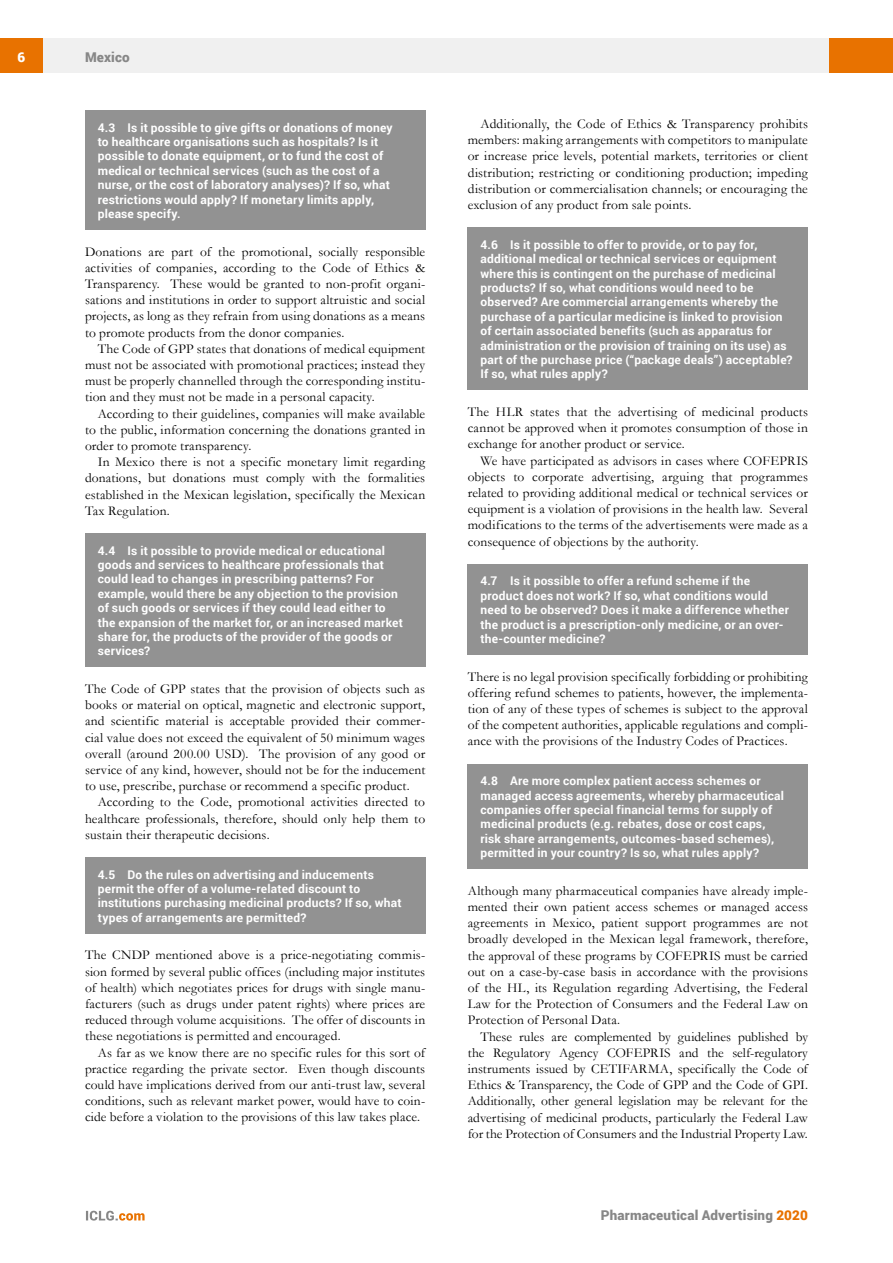
<style>
.page{position:relative;width:893px;height:1263px;background:#fff}
.page>*{position:absolute;margin:0;border:0;box-sizing:border-box;transform-origin:0 0}
.t1{font:13.5px/16.2px "Garamond";letter-spacing:.01em;color:#000;text-align:justify}
.t2{font:900 13.5px "Roboto";letter-spacing:.015em;color:#878787}
.t3{font:900 13.5px "Roboto";color:#fff}
.t4{font:700 12px/14.4px "Roboto";letter-spacing:.015em;color:#fff}
.s1{color:#e87200}
</style>
<div class="page">
<div style="left:43px;top:38px;width:786px;height:34px;background:#f0f0f0"></div>
<div style="left:0;top:38px;width:43px;height:34px;background:#e87200"></div>
<div style="left:829px;top:38px;width:64px;height:34px;background:#e87200"></div>
<svg style="left:86px;top:1211px;width:59px;height:9px"></svg>
<div style="left:468px;top:228px;width:340px;height:162px;background:#929292"></div>
<div style="left:468px;top:564px;width:340px;height:91px;background:#929292"></div>
<div style="left:468px;top:764px;width:340px;height:105px;background:#929292"></div>
<div style="left:85px;top:111px;width:340px;height:119px;background:#929292"></div>
<div style="left:85px;top:534px;width:340px;height:133px;background:#929292"></div>
<div style="left:85px;top:857px;width:340px;height:77px;background:#929292"></div>
<p class="t3" style="left:17px;top:48px;width:9px">6</p>
<p class="t2" style="left:85px;top:48px;width:46px">Mexico</p>
<p class="t4" style="left:98px;top:120px;width:296px">4.3 Is it possible to give gifts or donations of money to healthcare organisations such as hospitals? Is it possible to donate equipment, or to fund the cost of medical or technical services (such as the cost of a nurse, or the cost of laboratory analyses)? If so, what restrictions would apply? If monetary limits apply, please specify.</p>
<p class="t1" style="left:85px;top:243px;width:342px">Donations are part of the promotional, socially responsible activities of companies, according to the Code of Ethics &amp; Transparency. These would be granted to non-profit organi&shy;sations and institutions in order to support altruistic and social projects, as long as they refrain from using donations as a means to promote products from the donor companies.</p>
<p class="t1" style="left:85px;top:340px;width:342px;text-indent:13px">The Code of GPP states that donations of medical equipment must not be associated with promotional practices; instead they must be properly channelled through the corresponding institu&shy;tion and they must not be made in a personal capacity.</p>
<p class="t1" style="left:85px;top:405px;width:342px;text-indent:13px">According to their guidelines, companies will make available to the public, information concerning the donations granted in order to promote transparency.</p>
<p class="t1" style="left:85px;top:453px;width:342px;text-indent:13px">In Mexico there is not a specific monetary limit regarding donations, but donations must comply with the formalities established in the Mexican legislation, specifically the Mexican Tax Regulation.</p>
<p class="t4" style="left:98px;top:543px;width:307px">4.4 Is it possible to provide medical or educational goods and services to healthcare professionals that could lead to changes in prescribing patterns? For example, would there be any objection to the provision of such goods or services if they could lead either to the expansion of the market for, or an increased market share for, the products of the provider of the goods or services?</p>
<p class="t1" style="left:85px;top:680px;width:342px">The Code of GPP states that the provision of objects such as books or material on optical, magnetic and electronic support, and scientific material is acceptable provided their commer&shy;cial value does not exceed the equivalent of 50 minimum wages overall (around 200.00 USD). The provision of any good or service of any kind, however, should not be for the inducement to use, prescribe, purchase or recommend a specific product.</p>
<p class="t1" style="left:85px;top:794px;width:342px;text-indent:13px">According to the Code, promotional activities directed to healthcare professionals, therefore, should only help them to sustain their therapeutic decisions.</p>
<p class="t4" style="left:98px;top:867px;width:305px">4.5 Do the rules on advertising and inducements permit the offer of a volume-related discount to institutions purchasing medicinal products? If so, what types of arrangements are permitted?</p>
<p class="t1" style="left:85px;top:947px;width:342px">The CNDP mentioned above is a price-negotiating commis&shy;sion formed by several public offices (including major institutes of health) which negotiates prices for drugs with single manu&shy;facturers (such as drugs under patent rights) where prices are reduced through volume acquisitions. The offer of discounts in these negotiations is permitted and encouraged.</p>
<p class="t1" style="left:85px;top:1044px;width:342px;text-indent:13px">As far as we know there are no specific rules for this sort of practice regarding the private sector. Even though discounts could have implications derived from our anti-trust law, several conditions, such as relevant market power, would have to coin&shy;cide before a violation to the provisions of this law takes place.</p>
<p class="t1" style="left:468px;top:115px;width:342px;text-indent:13px">Additionally, the Code of Ethics &amp; Transparency prohibits members: making arrangements with competitors to manipulate or increase price levels, potential markets, territories or client distribution; restricting or conditioning production; impeding distribution or commercialisation channels; or encouraging the exclusion of any product from sale points.</p>
<p class="t4" style="left:480px;top:237px;width:314px">4.6 Is it possible to offer to provide, or to pay for, additional medical or technical services or equipment where this is contingent on the purchase of medicinal products? If so, what conditions would need to be observed? Are commercial arrangements whereby the purchase of a particular medicine is linked to provision of certain associated benefits (such as apparatus for administration or the provision of training on its use) as part of the purchase price (“package deals”) acceptable?<br>If so, what rules apply?</p>
<p class="t1" style="left:468px;top:403px;width:342px">The HLR states that the advertising of medicinal products cannot be approved when it promotes consumption of those in exchange for another product or service.</p>
<p class="t1" style="left:468px;top:452px;width:342px;text-indent:13px">We have participated as advisors in cases where COFEPRIS objects to corporate advertising, arguing that programmes related to providing additional medical or technical services or equipment is a violation of provisions in the health law. Several modifications to the terms of the advertisements were made as a consequence of objections by the authority.</p>
<p class="t4" style="left:480px;top:573px;width:310px">4.7 Is it possible to offer a refund scheme if the product does not work? If so, what conditions would need to be observed? Does it make a difference whether the product is a prescription-only medicine, or an over&shy;the-counter medicine?</p>
<p class="t1" style="left:468px;top:668px;width:342px">There is no legal provision specifically forbidding or prohibiting offering refund schemes to patients, however, the implementa&shy;tion of any of these types of schemes is subject to the approval of the competent authorities, applicable regulations and compli&shy;ance with the provisions of the Industry Codes of Practices.</p>
<p class="t4" style="left:480px;top:773px;width:305px">4.8 Are more complex patient access schemes or managed access agreements, whereby pharmaceutical companies offer special financial terms for supply of medicinal products (e.g. rebates, dose or cost caps, risk share arrangements, outcomes-based schemes), permitted in your country? Is so, what rules apply?</p>
<p class="t1" style="left:468px;top:882px;width:342px">Although many pharmaceutical companies have already imple&shy;mented their own patient access schemes or managed access agreements in Mexico, patient support programmes are not broadly developed in the Mexican legal framework, therefore, the approval of these programs by COFEPRIS must be carried out on a case-by-case basis in accordance with the provisions of the HL, its Regulation regarding Advertising, the Federal Law for the Protection of Consumers and the Federal Law on Protection of Personal Data.</p>
<p class="t1" style="left:468px;top:1028px;width:342px;text-indent:13px">These rules are complemented by guidelines published by the Regulatory Agency COFEPRIS and the self-regulatory instruments issued by CETIFARMA, specifically the Code of Ethics &amp; Transparency, the Code of GPP and the Code of GPI.<br>Additionally, other general legislation may be relevant for the advertising of medicinal products, particularly the Federal Law for the Protection of Consumers and the Industrial Property Law.</p>
<p class="t2" style="left:601px;top:1206px;width:209px">Pharmaceutical Advertising <span class="s1">2020</span></p>
</div>
